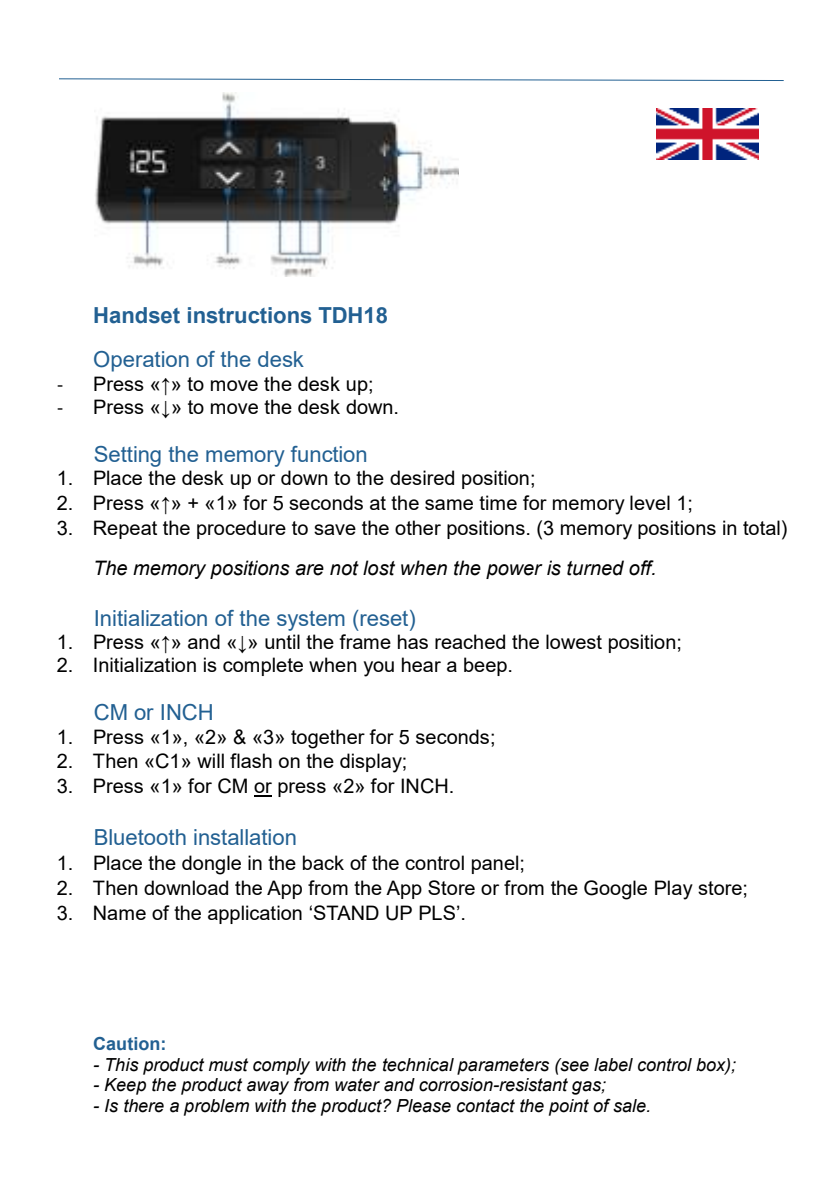
<style>
.page{position:relative;width:840px;height:1191px;background:#fff}
.page>*{position:absolute;margin:0;border:0;box-sizing:border-box;transform-origin:0 0}
.t1{font:22px "Arial";color:#226092}
.t2{font:700 22px "Arial";color:#226092}
.t3{font:20px "Arial";color:#000}
.t4{font:italic 20px "Arial";color:#000}
.t5{font:italic 18px "Arial";color:#000}
.t6{font:700 18px "Arial";color:#226092}
.s1{font-family:"Calibri"}
</style>
<div class="page">
<svg style="left:59px;top:78px;width:725px;height:3px"></svg>
<img style="left:95px;top:92px;width:363px;height:184px">
<svg style="left:254px;top:795px;width:18px;height:2px"></svg>
<img style="left:656px;top:108px;width:102px;height:52px">
<p class="t2" style="left:93px;top:307px;width:296px">Handset instructions TDH18</p>
<p class="t1" style="left:93px;top:351px;width:212px">Operation of the desk</p>
<p class="t3" style="left:57px;top:376px;width:318px"><span class="s1">-</span> Press «↑» to move the desk up;</p>
<p class="t3" style="left:57px;top:399px;width:343px"><span class="s1">-</span> Press «↓» to move the desk down.</p>
<p class="t1" style="left:94px;top:445px;width:275px">Setting the memory function</p>
<p class="t3" style="left:57px;top:470px;width:480px">1. Place the desk up or down to the desired position;</p>
<p class="t3" style="left:57px;top:495px;width:637px">2. Press «↑» + «1» for 5 seconds at the same time for memory level 1;</p>
<p class="t3" style="left:57px;top:520px;width:731px">3. Repeat the procedure to save the other positions. (3 memory positions in total)</p>
<p class="t4" style="left:93px;top:561px;width:564px">The memory positions are not lost when the power is turned off.</p>
<p class="t1" style="left:94px;top:610px;width:323px">Initialization of the system (reset)</p>
<p class="t3" style="left:57px;top:634px;width:626px">1. Press «↑» and «↓» until the frame has reached the lowest position;</p>
<p class="t3" style="left:57px;top:657px;width:457px">2. Initialization is complete when you hear a beep.</p>
<p class="t1" style="left:94px;top:704px;width:121px">CM or INCH</p>
<p class="t3" style="left:57px;top:729px;width:440px">1. Press «1», «2» &amp; «3» together for 5 seconds;</p>
<p class="t3" style="left:57px;top:753px;width:352px">2. Then «C1» will flash on the display;</p>
<p class="t3" style="left:57px;top:778px;width:399px">3. Press «1» for CM or press «2» for INCH.</p>
<p class="t1" style="left:94px;top:829px;width:205px">Bluetooth installation</p>
<p class="t3" style="left:57px;top:855px;width:469px">1. Place the dongle in the back of the control panel;</p>
<p class="t3" style="left:57px;top:880px;width:692px">2. Then download the App from the App Store or from the Google Play store;</p>
<p class="t3" style="left:57px;top:905px;width:410px">3. Name of the application ‘STAND UP PLS’.</p>
<p class="t6" style="left:93px;top:1036px;width:75px">Caution:</p>
<p class="t5" style="left:93px;top:1057px;width:644px">- This product must comply with the technical parameters (see label control box);</p>
<p class="t5" style="left:93px;top:1078px;width:514px">- Keep the product away from water and corrosion-resistant gas;</p>
<p class="t5" style="left:93px;top:1099px;width:559px">- Is there a problem with the product? Please contact the point of sale.</p>
</div>
